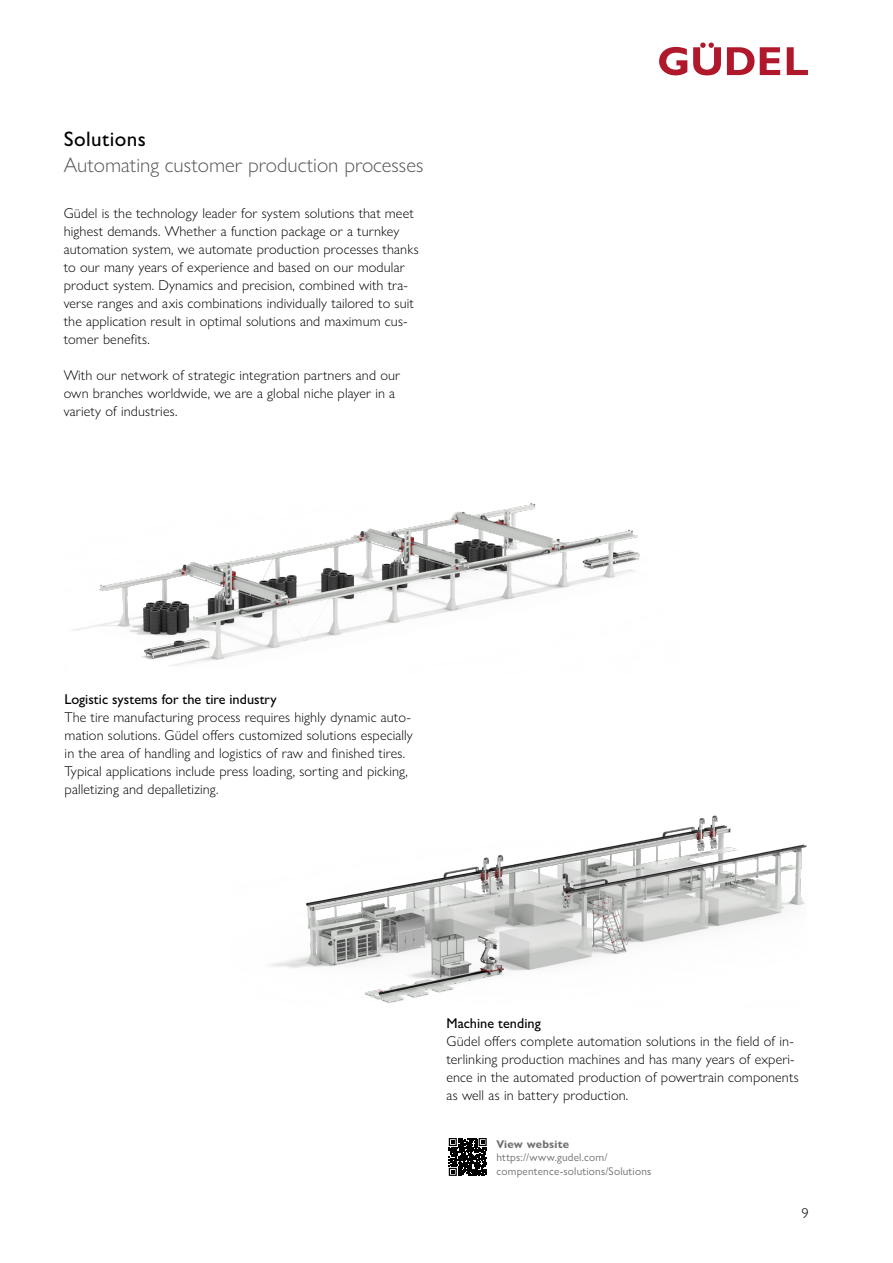
<style>
.page{position:relative;width:893px;height:1263px;background:#fff}
.page>*{position:absolute;margin:0;border:0;box-sizing:border-box;transform-origin:0 0}
.t1{font:300 21px "Gill Sans Nova";color:#575756}
.t2{font:500 21px "Gill Sans Nova";letter-spacing:.02em;color:#000}
.t3{font:300 14.25px/18px "Gill Sans Nova";letter-spacing:.01em;color:#000}
.t4{font:500 14.25px "Gill Sans Nova";color:#000}
.t5{font:11.25px/13.5px "Gill Sans Nova";letter-spacing:.02em;color:#706f6f}
.t6{font:700 11.25px "Gill Sans Nova";letter-spacing:.02em;color:#706f6f}
</style>
<div class="page">
<svg style="left:659px;top:47px;width:28px;height:28px"></svg>
<svg style="left:727px;top:47px;width:27px;height:28px"></svg>
<svg style="left:760px;top:47px;width:20px;height:28px"></svg>
<svg style="left:787px;top:47px;width:21px;height:28px"></svg>
<svg style="left:693px;top:43px;width:28px;height:32px"></svg>
<img style="left:270px;top:815px;width:537px;height:188px">
<img style="left:73px;top:503px;width:567px;height:163px">
<svg style="left:449px;top:1138px;width:38px;height:38px"></svg>
<h1 class="t2" style="left:64px;top:126px;width:84px">Solutions</h1>
<h1 class="t1" style="left:64px;top:152px;width:361px">Automating customer production processes</h1>
<p class="t3" style="left:64px;top:204px;width:356px">Güdel is the technology leader for system solutions that meet highest demands. Whether a function package or a turnkey automation system, we automate production processes thanks to our many years of experience and based on our modular product system. Dynamics and precision, combined with tra&shy;verse ranges and axis combinations individually tailored to suit the application result in optimal solutions and maximum cus&shy;tomer benefits.</p>
<p class="t3" style="left:64px;top:366px;width:338px">With our network of strategic integration partners and our own branches worldwide, we are a global niche player in a variety of industries.</p>
<p class="t4" style="left:65px;top:690px;width:214px">Logistic systems for the tire industry</p>
<p class="t3" style="left:65px;top:708px;width:350px">The tire manufacturing process requires highly dynamic auto&shy;mation solutions. Güdel offers customized solutions especially in the area of handling and logistics of raw and finished tires.<br>Typical applications include press loading, sorting and picking, palletizing and depalletizing.</p>
<p class="t4" style="left:446px;top:1014px;width:96px">Machine tending</p>
<p class="t3" style="left:446px;top:1032px;width:354px">Güdel offers complete automation solutions in the field of in&shy;terlinking production machines and has many years of experi&shy;ence in the automated production of powertrain components as well as in battery production.</p>
<p class="t6" style="left:496px;top:1137px;width:74px">View website</p>
<p class="t5" style="left:496px;top:1151px;width:156px">https://www.gudel.com/ compentence-solutions/Solutions</p>
<p class="t3" style="left:802px;top:1204px;width:9px">9</p>
</div>
